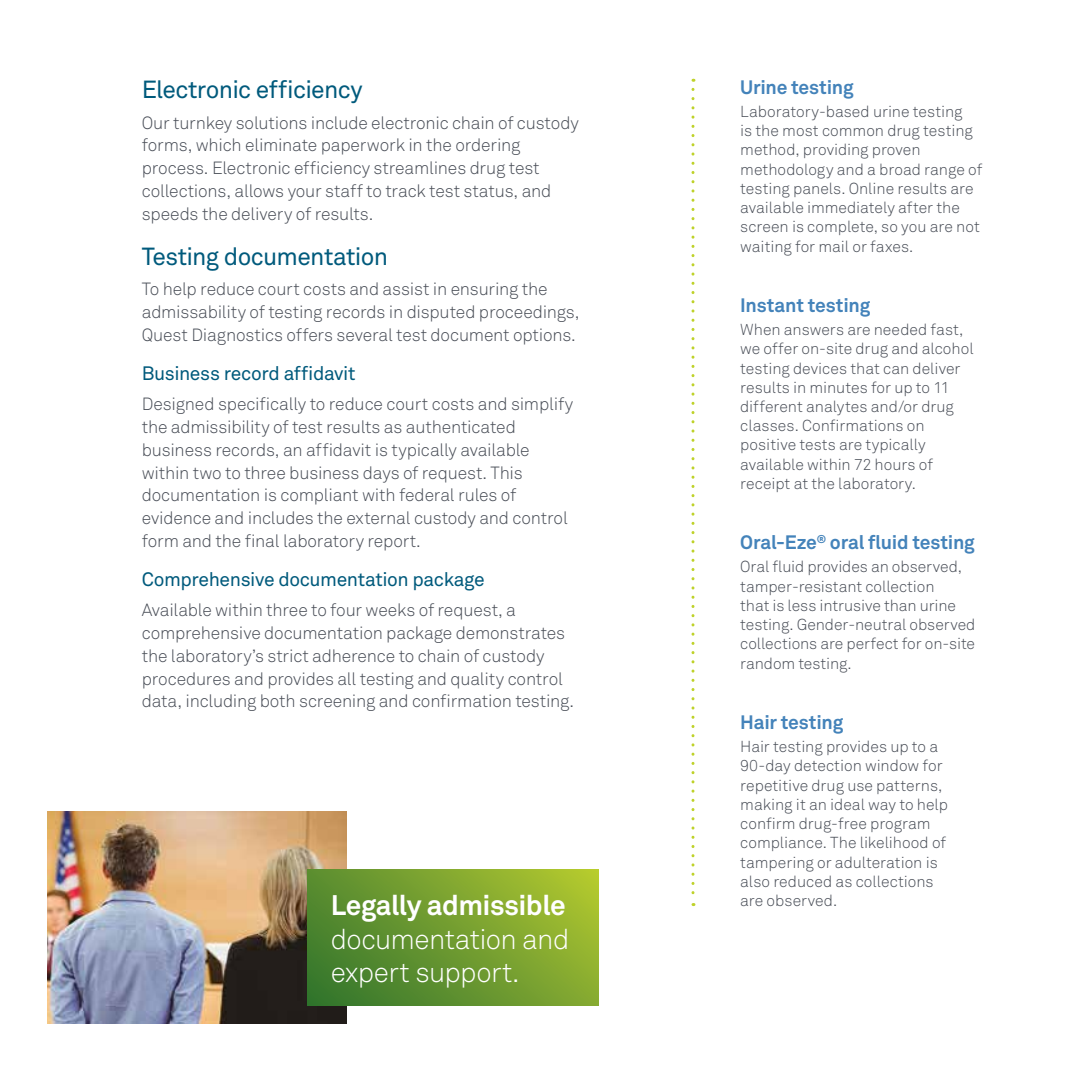
<style>
.page{position:relative;width:1071px;height:1071px;background:#fff}
.page>*{position:absolute;margin:0;border:0;box-sizing:border-box;transform-origin:0 0}
.t1{font:300 28px/33.2px "Akkurat Std";letter-spacing:-.02em;color:#fff}
.t2{font:700 28px "Akkurat Std";letter-spacing:-.02em;color:#fff}
.t3{font:24.5px "Akkurat Std";letter-spacing:-.03em;color:#005a7c}
.t4{font:700 19.25px "Akkurat Std";letter-spacing:-.01em;color:#4483ba}
.t5{font:19.25px "Akkurat Std";letter-spacing:-.02em;color:#005a7c}
.t6{font:300 17.5px/22.8px "Akkurat Std";letter-spacing:-.01em;color:#474c55}
.t7{font:300 15.75px/19.2px "Akkurat Std";color:#474c55}
</style>
<div class="page">
<img style="left:47px;top:811px;width:299px;height:213px">
<svg style="left:691px;top:89px;width:4px;height:817px"></svg>
<svg style="left:307px;top:870px;width:291px;height:135px;background:#709c2f"></svg>
<h2 class="t3" style="left:142px;top:75px;width:222px">Electronic efficiency</h2>
<p class="t6" style="left:142px;top:111px;width:439px">Our turnkey solutions include electronic chain of custody forms, which eliminate paperwork in the ordering process. Electronic efficiency streamlines drug test collections, allows your staff to track test status, and speeds the delivery of results.</p>
<h2 class="t3" style="left:142px;top:242px;width:248px">Testing documentation</h2>
<p class="t6" style="left:142px;top:278px;width:439px">To help reduce court costs and assist in ensuring the admissability of testing records in disputed proceedings,<br>Quest Diagnostics offers several test document options.</p>
<p class="t5" style="left:142px;top:362px;width:215px">Business record affidavit</p>
<p class="t6" style="left:142px;top:393px;width:433px">Designed specifically to reduce court costs and simplify the admissibility of test results as authenticated business records, an affidavit is typically available within two to three business days of request. This documentation is compliant with federal rules of evidence and includes the external custody and control form and the final laboratory report.</p>
<p class="t5" style="left:142px;top:568px;width:345px">Comprehensive documentation package</p>
<p class="t6" style="left:142px;top:599px;width:434px">Available within three to four weeks of request, a comprehensive documentation package demonstrates the laboratory’s strict adherence to chain of custody procedures and provides all testing and quality control data, including both screening and confirmation testing.</p>
<h1 class="t2" style="left:331px;top:888px;width:237px">Legally admissible</h1>
<h1 class="t1" style="left:331px;top:922px;width:240px">documentation and expert support.</h1>
<p class="t4" style="left:740px;top:75px;width:115px">Urine testing</p>
<p class="t7" style="left:740px;top:102px;width:243px">Laboratory-based urine testing<br>is the most common drug testing method, providing proven methodology and a broad range of testing panels. Online results are available immediately after the screen is complete, so you are not waiting for mail or faxes.</p>
<p class="t4" style="left:740px;top:293px;width:132px">Instant testing</p>
<p class="t7" style="left:740px;top:320px;width:235px">When answers are needed fast, we offer on-site drug and alcohol testing devices that can deliver results in minutes for up to 11 different analytes and/or drug classes. Confirmations on positive tests are typically available within 72 hours of receipt at the laboratory.</p>
<p class="t4" style="left:740px;top:531px;width:236px">Oral-Eze<sup>®</sup> oral fluid testing</p>
<p class="t7" style="left:740px;top:557px;width:237px">Oral fluid provides an observed, tamper-resistant collection<br>that is less intrusive than urine testing. Gender-neutral observed collections are perfect for on-site random testing.</p>
<p class="t4" style="left:740px;top:710px;width:105px">Hair testing</p>
<p class="t7" style="left:740px;top:737px;width:209px">Hair testing provides up to a<br>90-day detection window for repetitive drug use patterns, making it an ideal way to help confirm drug-free program compliance. The likelihood of tampering or adulteration is also reduced as collections are observed.</p>
</div>
